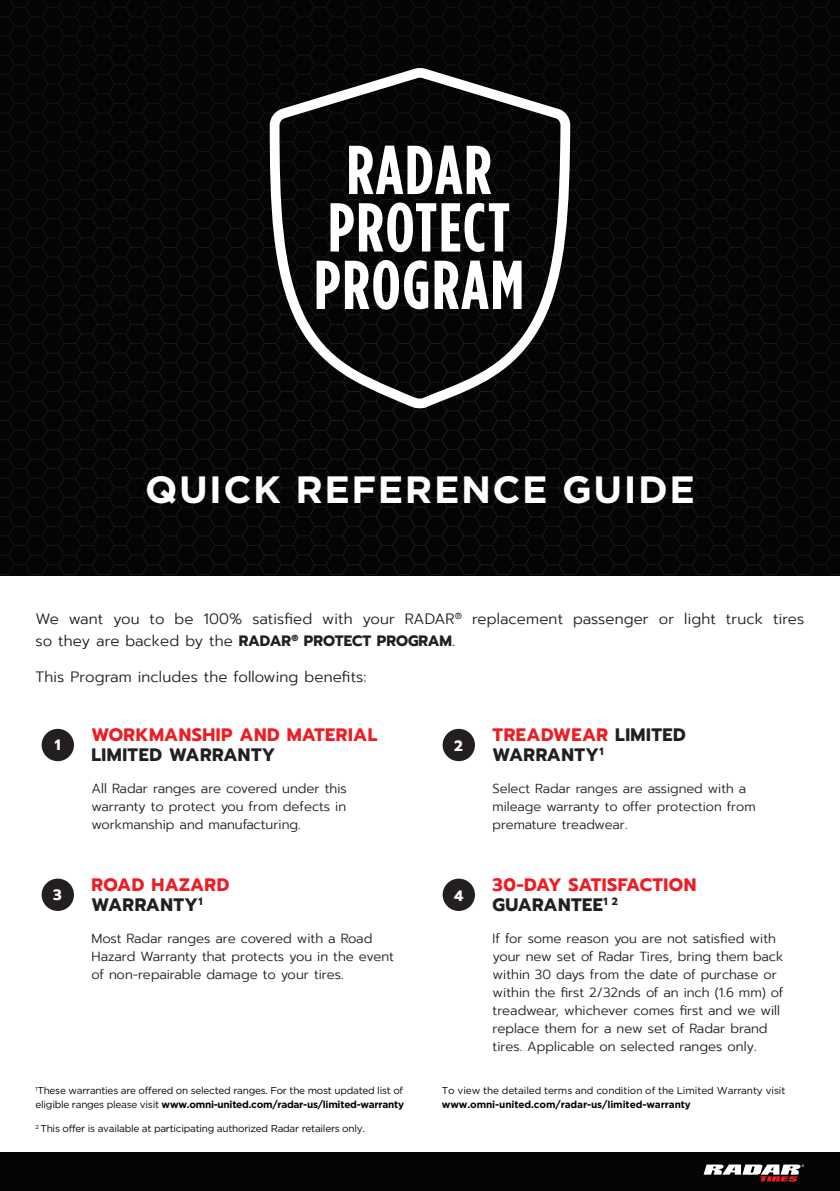
<style>
.page{position:relative;width:840px;height:1191px;background:#fff}
.page>*{position:absolute;margin:0;border:0;box-sizing:border-box;transform-origin:0 0}
.t1{font:700 condensed 69px/57.4px "Gotham HTF";letter-spacing:.025em;color:#fff;text-align:center}
.t2{font:700 38px "Gotham HTF";letter-spacing:.04em;color:#fff}
.t3{font:700 18px/20px "Prompt";letter-spacing:.025em;color:#ee1d23}
.t4{font:700 18px "Prompt";letter-spacing:.025em;color:#231f20}
.t5{font:300 15px/22px "Prompt";letter-spacing:.01em;color:#231f20}
.t6{font:700 15px "Prompt";color:#fff}
.t7{font:300 13.2px/18px "Prompt";color:#231f20}
.t8{font:300 13px/18px "Prompt";color:#231f20}
.t9{font:10px/14px "Gotham HTF";letter-spacing:-.025em;color:#040503}
.t10{font:700 10px "Gotham HTF";letter-spacing:-.01em;color:#040503}
.s1{font-weight:700}
.s2{color:#231f20}
</style>
<div class="page">
<div style="left:0;top:1152px;width:839px;height:39px;background:#040503"></div>
<svg style="left:703px;top:1164px;width:100px;height:17px"></svg>
<div style="left:0;top:0;width:839px;height:575px;background:#040503"></div>
<svg style="left:560px;top:0;width:279px;height:191px"></svg>
<svg style="left:279px;top:0;width:281px;height:68px"></svg>
<div style="left:42px;top:729px;width:32px;height:32px;background:#231f20;border-radius:50%"></div>
<div style="left:42px;top:878px;width:32px;height:33px;background:#231f20;border-radius:50%"></div>
<div style="left:442px;top:729px;width:32px;height:32px;background:#231f20;border-radius:50%"></div>
<div style="left:442px;top:878px;width:32px;height:33px;background:#231f20;border-radius:50%"></div>
<svg style="left:269px;top:68px;width:301px;height:340px"></svg>
<h1 class="t1" style="left:314px;top:139px;width:211px">RADAR<br>PROTECT<br>PROGRAM</h1>
<h2 class="t2" style="left:145px;top:468px;width:551px">QUICK REFERENCE GUIDE</h2>
<p class="t5" style="left:36px;top:607px;width:770px">We want you to be 100% satisfied with your RADAR<sup>®</sup> replacement passenger or light truck tires so they are backed by the <span class="s1">RADAR</span><sup>®</sup> <span class="s1">PROTECT PROGRAM</span>.</p>
<p class="t5" style="left:36px;top:665px;width:332px">This Program includes the following benefits:</p>
<p class="t6" style="left:55px;top:733px;width:7px">1</p>
<h3 class="t3" style="left:92px;top:724px;width:287px">WORKMANSHIP AND MATERIAL</h3>
<h3 class="t4" style="left:92px;top:741px;width:185px">LIMITED WARRANTY</h3>
<p class="t7" style="left:92px;top:779px;width:257px;text-align:justify">All Radar ranges are covered under this warranty to protect you from defects in workmanship and manufacturing.</p>
<p class="t6" style="left:454px;top:734px;width:10px">2</p>
<h3 class="t3" style="left:492px;top:724px;width:194px">TREADWEAR <span class="s2">LIMITED</span></h3>
<h3 class="t4" style="left:492px;top:741px;width:112px">WARRANTY<sup>1</sup></h3>
<p class="t8" style="left:492px;top:779px;width:264px">Select Radar ranges are assigned with a mileage warranty to offer protection from premature treadwear.</p>
<p class="t6" style="left:53px;top:883px;width:10px">3</p>
<h3 class="t3" style="left:92px;top:874px;width:139px">ROAD HAZARD<br><span class="s2">WARRANTY</span><sup>1</sup></h3>
<p class="t6" style="left:454px;top:884px;width:11px">4</p>
<h3 class="t3" style="left:492px;top:874px;width:205px">30-DAY SATISFACTION<br><span class="s2">GUARANTEE</span><sup>1</sup> <sup>2</sup></h3>
<p class="t7" style="left:92px;top:929px;width:304px">Most Radar ranges are covered with a Road<br>Hazard Warranty that protects you in the event of non-repairable damage to your tires.</p>
<p class="t7" style="left:492px;top:929px;width:292px">If for some reason you are not satisfied with your new set of Radar Tires, bring them back within 30 days from the date of purchase or within the first 2/32nds of an inch (1.6 mm) of treadwear, whichever comes first and we will replace them for a new set of Radar brand tires. Applicable on selected ranges only.</p>
<p class="t9" style="left:36px;top:1083px;width:370px"><sup>1</sup>These warranties are offered on selected ranges. For the most updated list of eligible ranges please visit <span class="s1">www.omni-united.com/radar-us/limited-warranty</span></p>
<p class="t9" style="left:36px;top:1121px;width:331px"><sup>2</sup> This offer is available at participating authorized Radar retailers only.</p>
<p class="t9" style="left:441px;top:1083px;width:345px">To view the detailed terms and condition of the Limited Warranty visit</p>
<p class="t10" style="left:441px;top:1098px;width:250px">www.omni-united.com/radar-us/limited-warranty</p>
</div>
